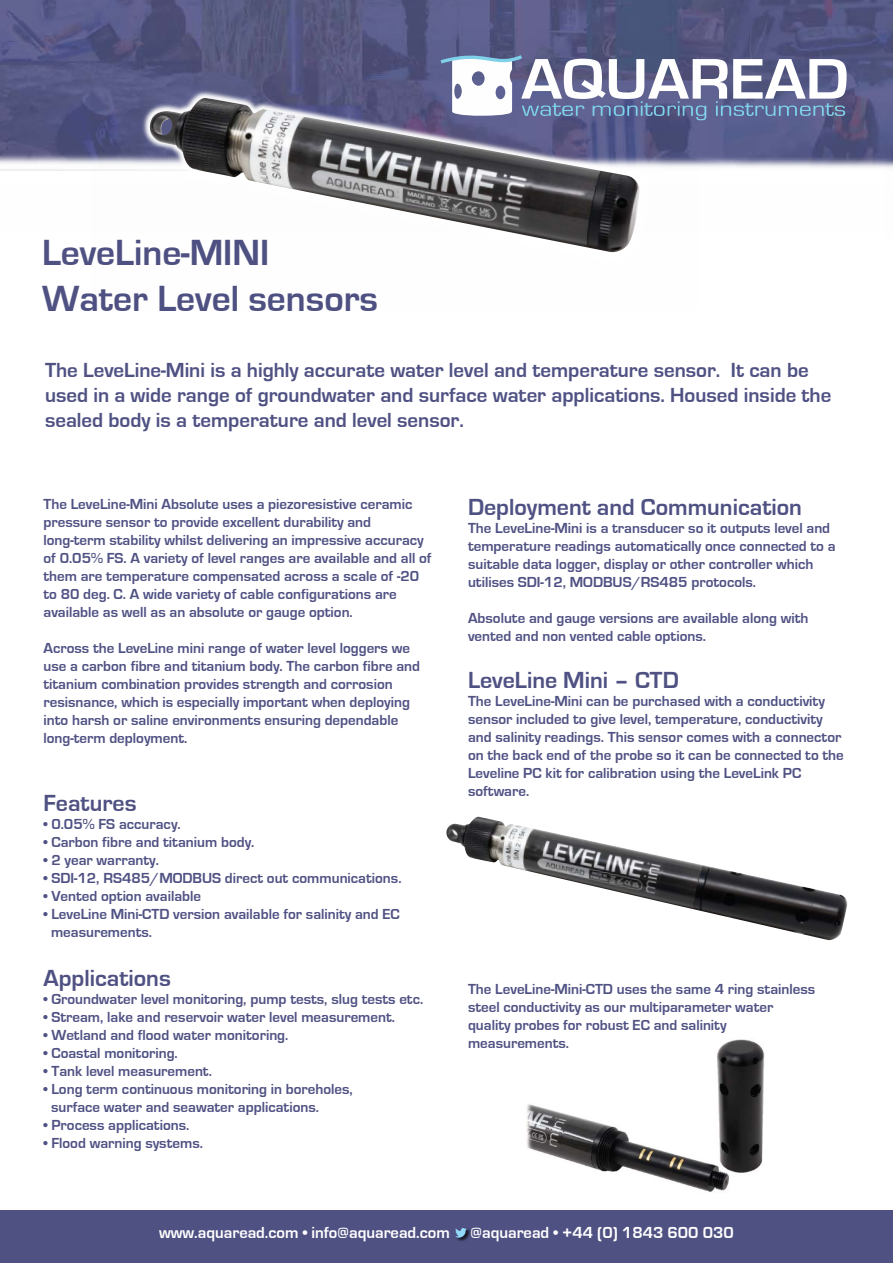
<style>
.page{position:relative;width:893px;height:1263px;background:#fff}
.page>*{position:absolute;margin:0;border:0;box-sizing:border-box;transform-origin:0 0}
.t1{font:700 59.4px "Eurostile";color:#fff;scale:1.08 1}
.t2{font:700 37.5px/45px "Eurostile";color:#4f5183}
.t3{font:700 24px "Eurostile";color:#4f5183}
.t4{font:700 21px/25.2px "Eurostile";color:#4f5183}
.t5{font:700 16.5px "Eurostile";color:#fff}
.t6{font:700 15px/18px "Eurostile";color:#4f5183}
</style>
<div class="page">
<img style="left:526px;top:1039px;width:239px;height:153px">
<img style="left:0;top:0;width:893px;height:105px">
<img style="left:0;top:105px;width:893px;height:66px">
<img style="left:886px;top:111px;width:7px;height:60px">
<svg style="left:698px;top:101px;width:8px;height:19px"></svg>
<svg style="left:716px;top:101px;width:129px;height:15px;background:#647ba4"></svg>
<div style="left:0;top:1210px;width:893px;height:53px;background:#4f5183"></div>
<img style="left:457px;top:1229px;width:14px;height:12px">
<svg style="left:455px;top:1228px;width:12px;height:10px"></svg>
<img style="left:92px;top:40px;width:606px;height:131px">
<img style="left:148px;top:98px;width:492px;height:155px">
<svg style="left:160px;top:119px;width:14px;height:17px"></svg>
<img style="left:446px;top:817px;width:401px;height:124px">
<h2 class="t2" style="left:42px;top:231px;width:338px">LeveLine-MINI<br>Water Level sensors</h2>
<h1 class="t1" style="left:521px;top:47px;width:305px">AQUAREAD</h1>
<h3 class="t4" style="left:45px;top:358px;width:788px">The LeveLine-Mini is a highly accurate water level and temperature sensor. It can be used in a wide range of groundwater and surface water applications. Housed inside the sealed body is a temperature and level sensor.</h3>
<p class="t6" style="left:44px;top:495px;width:390px">The LeveLine-Mini Absolute uses a piezoresistive ceramic pressure sensor to provide excellent durability and long-term stability whilst delivering an impressive accuracy of 0.05% FS. A variety of level ranges are available and all of them are temperature compensated across a scale of -20 to 80 deg. C. A wide variety of cable configurations are available as well as an absolute or gauge option.</p>
<p class="t6" style="left:44px;top:639px;width:378px">Across the LeveLine mini range of water level loggers we use a carbon fibre and titanium body. The carbon fibre and titanium combination provides strength and corrosion resisnance, which is especially important when deploying into harsh or saline environments ensuring dependable long-term deployment.</p>
<h3 class="t3" style="left:44px;top:790px;width:95px">Features</h3>
<p class="t6" style="left:44px;top:815px;width:139px">• 0.05% FS accuracy.</p>
<p class="t6" style="left:44px;top:833px;width:212px">• Carbon fibre and titanium body.</p>
<p class="t6" style="left:44px;top:851px;width:117px">• 2 year warranty.</p>
<p class="t6" style="left:44px;top:869px;width:360px">• SDI-12, RS485/MODBUS direct out communications.</p>
<p class="t6" style="left:44px;top:887px;width:159px">• Vented option available</p>
<p class="t6" style="left:51px;top:905px;width:350px;text-indent:-8px">• LeveLine Mini-CTD version available for salinity and EC measurements.</p>
<h3 class="t3" style="left:44px;top:965px;width:129px">Applications</h3>
<p class="t6" style="left:44px;top:990px;width:381px">• Groundwater level monitoring, pump tests, slug tests etc.</p>
<p class="t6" style="left:44px;top:1008px;width:353px">• Stream, lake and reservoir water level measurement.</p>
<p class="t6" style="left:44px;top:1026px;width:246px">• Wetland and flood water monitoring.</p>
<p class="t6" style="left:44px;top:1044px;width:136px">• Coastal monitoring.</p>
<p class="t6" style="left:44px;top:1062px;width:170px">• Tank level measurement.</p>
<p class="t6" style="left:51px;top:1080px;width:303px;text-indent:-8px">• Long term continuous monitoring in boreholes, surface water and seawater applications.</p>
<p class="t6" style="left:44px;top:1116px;width:147px">• Process applications.</p>
<p class="t6" style="left:44px;top:1134px;width:161px">• Flood warning systems.</p>
<h3 class="t3" style="left:468px;top:494px;width:335px">Deployment and Communication</h3>
<p class="t6" style="left:468px;top:519px;width:369px">The LeveLine-Mini is a transducer so it outputs level and temperature readings automatically once connected to a suitable data logger, display or other controller which utilises SDI-12, MODBUS/RS485 protocols.</p>
<p class="t6" style="left:468px;top:609px;width:342px">Absolute and gauge versions are available along with vented and non vented cable options.</p>
<h3 class="t3" style="left:468px;top:667px;width:212px">LeveLine Mini – CTD</h3>
<p class="t6" style="left:468px;top:692px;width:377px">The LeveLine-Mini can be purchased with a conductivity sensor included to give level, temperature, conductivity and salinity readings. This sensor comes with a connector on the back end of the probe so it can be connected to the Leveline PC kit for calibration using the LeveLink PC software.</p>
<p class="t6" style="left:468px;top:980px;width:349px">The LeveLine-Mini-CTD uses the same 4 ring stainless steel conductivity as our multiparameter water quality probes for robust EC and salinity measurements.</p>
<p class="t5" style="left:159px;top:1223px;width:292px">www.aquaread.com • info@aquaread.com</p>
<p class="t5" style="left:471px;top:1223px;width:265px">@aquaread • +44 (0) 1843 600 030</p>
</div>
